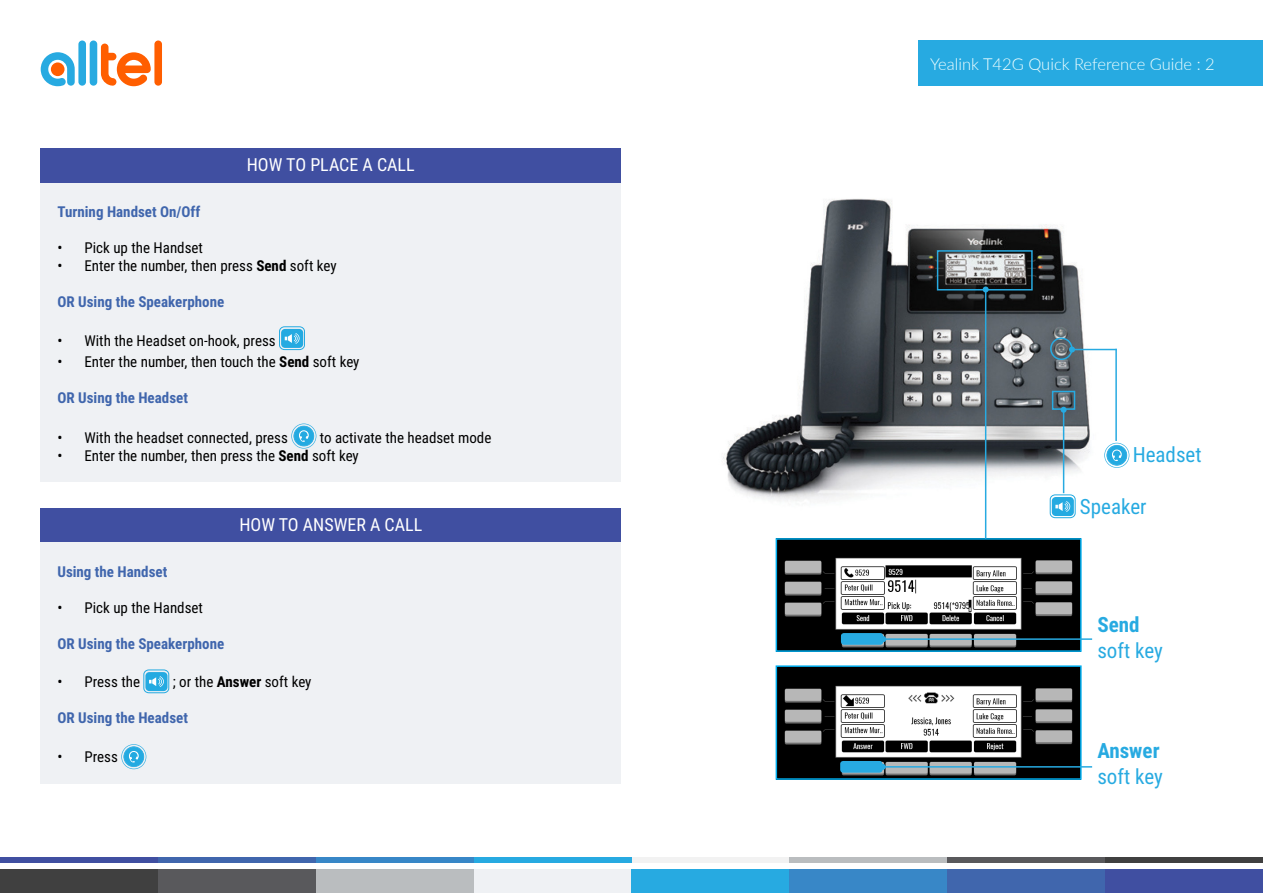
<style>
.page{position:relative;width:1263px;height:893px;background:#fff}
.page>*{position:absolute;margin:0;border:0;box-sizing:border-box;transform-origin:0 0}
.t1{font:21px "Roboto Condensed";color:#27aae1}
.t2{font:700 21px "Roboto Condensed";color:#27aae1}
.t3{font:18px "Roboto Condensed";color:#fff}
.t4{font:300 16.5px "Lato";color:#f2ffff}
.t5{font:15px "Roboto Condensed";color:#000}
.t6{font:700 15px "Roboto Condensed";color:#4066ad}
.s1{font-weight:700}
</style>
<div class="page">
<div style="left:154px;top:41px;width:8px;height:45px;background:#ff5e00;border-radius:4px"></div>
<div style="left:90px;top:41px;width:7px;height:45px;background:#27aae1;border-radius:4px"></div>
<div style="left:78px;top:41px;width:8px;height:45px;background:#27aae1;border-radius:4px"></div>
<svg style="left:41px;top:52px;width:34px;height:34px"></svg>
<svg style="left:101px;top:44px;width:50px;height:42px"></svg>
<div style="left:0;top:869px;width:158px;height:24px;background:#404040"></div>
<div style="left:158px;top:869px;width:158px;height:24px;background:#59595c"></div>
<div style="left:316px;top:869px;width:158px;height:24px;background:#babdbf"></div>
<div style="left:474px;top:869px;width:157px;height:24px;background:#eff1f4"></div>
<div style="left:1105px;top:869px;width:158px;height:24px;background:#404fa1"></div>
<div style="left:947px;top:869px;width:158px;height:24px;background:#4066ad"></div>
<div style="left:789px;top:869px;width:158px;height:24px;background:#3887c7"></div>
<div style="left:631px;top:869px;width:158px;height:24px;background:#27aae1"></div>
<div style="left:1105px;top:857px;width:158px;height:6px;background:#404040"></div>
<div style="left:947px;top:857px;width:158px;height:6px;background:#59595c"></div>
<div style="left:789px;top:857px;width:158px;height:6px;background:#babdbf"></div>
<div style="left:631px;top:857px;width:158px;height:6px;background:#f2f2f2"></div>
<div style="left:0;top:857px;width:158px;height:6px;background:#404fa1"></div>
<div style="left:158px;top:857px;width:158px;height:6px;background:#4066ad"></div>
<div style="left:316px;top:857px;width:158px;height:6px;background:#3887c7"></div>
<div style="left:474px;top:857px;width:157px;height:6px;background:#27aae1"></div>
<div style="left:816px;top:40px;width:447px;height:46px;background:#27aae1"></div>
<div style="left:345px;top:31px;width:573px;height:68px;background:#fff"></div>
<img style="left:723px;top:198px;width:391px;height:349px">
<img style="left:779px;top:668px;width:300px;height:109px">
<div style="left:776px;top:665px;width:306px;height:115px;border:2px solid #00aeef"></div>
<img style="left:779px;top:541px;width:300px;height:108px">
<div style="left:776px;top:538px;width:306px;height:114px;border:2px solid #00aeef"></div>
<div style="left:40px;top:148px;width:581px;height:35px;background:#404fa1"></div>
<div style="left:40px;top:508px;width:581px;height:35px;background:#404fa1"></div>
<div style="left:40px;top:183px;width:581px;height:299px;background:#eff1f4"></div>
<div style="left:40px;top:543px;width:581px;height:241px;background:#eff1f4"></div>
<svg style="left:279px;top:326px;width:26px;height:24px"></svg>
<svg style="left:291px;top:424px;width:25px;height:25px"></svg>
<svg style="left:143px;top:670px;width:26px;height:23px"></svg>
<svg style="left:121px;top:744px;width:25px;height:25px"></svg>
<svg style="left:1104px;top:443px;width:25px;height:25px"></svg>
<div style="left:1050px;top:338px;width:22px;height:22px;border:2px solid #27aae1;border-radius:50%"></div>
<hr style="left:1072px;top:349px;width:45px;height:1px;background:#27aae1">
<svg style="left:1069px;top:347px;width:6px;height:6px"></svg>
<hr style="left:1063px;top:410px;width:1px;height:83px;background:#27aae1">
<svg style="left:1061px;top:410px;width:6px;height:3px"></svg>
<hr style="left:1115px;top:349px;width:2px;height:92px;background:#27aae1">
<div style="left:1052px;top:391px;width:23px;height:19px;border:2px solid #27aae1"></div>
<div style="left:937px;top:250px;width:96px;height:40px;border:2px solid #27aae1"></div>
<hr style="left:985px;top:289px;width:1px;height:250px;background:#27aae1">
<svg style="left:983px;top:286px;width:6px;height:6px"></svg>
<hr style="left:883px;top:638px;width:209px;height:2px;background:#27aae1">
<svg style="left:883px;top:636px;width:3px;height:6px"></svg>
<div style="left:840px;top:761px;width:42px;height:12px;background:#27aae1;border-radius:3px"></div>
<div style="left:841px;top:633px;width:42px;height:12px;background:#27aae1;border-radius:3px"></div>
<hr style="left:883px;top:766px;width:209px;height:2px;background:#27aae1">
<svg style="left:882px;top:764px;width:4px;height:6px"></svg>
<svg style="left:1050px;top:494px;width:26px;height:24px"></svg>
<p class="t3" style="left:247px;top:152px;width:169px">HOW TO PLACE A CALL</p>
<p class="t6" style="left:57px;top:201px;width:145px">Turning Handset On/Off</p>
<p class="t5" style="left:57px;top:237px;width:147px">• Pick up the Handset</p>
<p class="t5" style="left:57px;top:255px;width:281px">• Enter the number, then press <span class="s1">Send</span> soft key</p>
<p class="t6" style="left:57px;top:291px;width:168px">OR Using the Speakerphone</p>
<p class="t5" style="left:57px;top:330px;width:220px">• With the Headset on-hook, press</p>
<p class="t5" style="left:57px;top:351px;width:304px">• Enter the number, then touch the <span class="s1">Send</span> soft key</p>
<p class="t6" style="left:57px;top:387px;width:132px">OR Using the Headset</p>
<p class="t5" style="left:57px;top:427px;width:232px">• With the headset connected, press</p>
<p class="t5" style="left:320px;top:427px;width:173px">to activate the headset mode</p>
<p class="t5" style="left:57px;top:445px;width:303px">• Enter the number, then press the <span class="s1">Send</span> soft key</p>
<p class="t3" style="left:239px;top:512px;width:184px">HOW TO ANSWER A CALL</p>
<p class="t6" style="left:57px;top:561px;width:111px">Using the Handset</p>
<p class="t5" style="left:57px;top:597px;width:147px">• Pick up the Handset</p>
<p class="t6" style="left:57px;top:633px;width:168px">OR Using the Speakerphone</p>
<p class="t5" style="left:57px;top:671px;width:84px">• Press the</p>
<p class="t5" style="left:173px;top:671px;width:140px">; or the <span class="s1">Answer</span> soft key</p>
<p class="t6" style="left:57px;top:707px;width:132px">OR Using the Headset</p>
<p class="t5" style="left:57px;top:746px;width:62px">• Press</p>
<p class="t4" style="left:930px;top:53px;width:286px">Yealink T42G Quick Reference Guide : 2</p>
<h1 class="t1" style="left:1133px;top:440px;width:70px">Headset</h1>
<h1 class="t1" style="left:1080px;top:491px;width:68px">Speaker</h1>
<h1 class="t2" style="left:1097px;top:610px;width:44px">Send</h1>
<h1 class="t1" style="left:1097px;top:635px;width:67px">soft key</h1>
<h1 class="t2" style="left:1097px;top:736px;width:64px">Answer</h1>
<h1 class="t1" style="left:1097px;top:761px;width:67px">soft key</h1>
</div>
